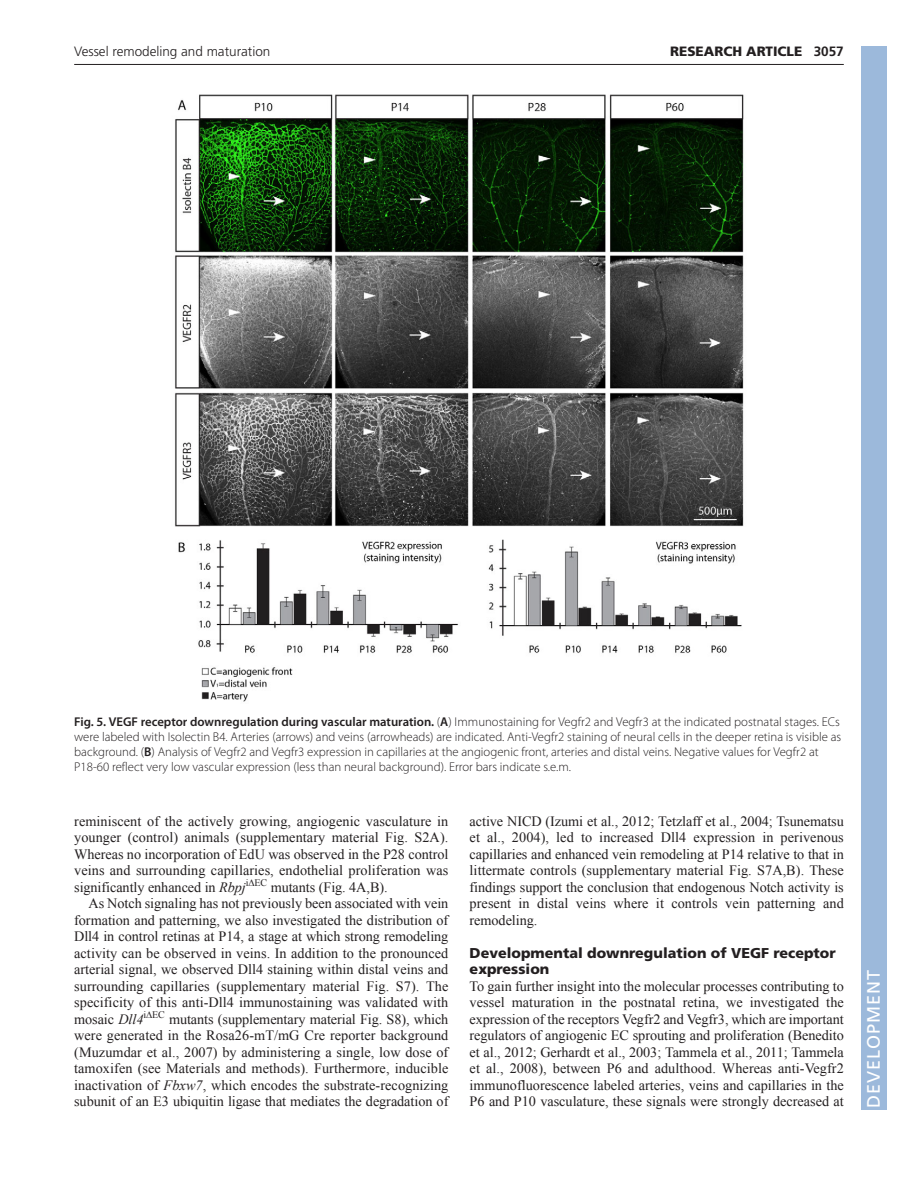
<style>
.page{position:relative;width:918px;height:1188px;background:#fff}
.page>*{position:absolute;margin:0;border:0;box-sizing:border-box;transform-origin:0 0}
.t1{font:18px "Frutiger LT Std";letter-spacing:.055em;color:#fff}
.t2{font:14.25px/16.5px "Times New Roman";color:#231f20;text-align:justify}
.t3{font:900 14.25px/16.5px "Frutiger LT Std";color:#231f20}
.t4{font:300 13.5px "Frutiger";color:#231f20}
.t5{font:900 13.5px "Frutiger LT Std";color:#231f20}
.t6{font:300 12.75px/15px "Myriad Pro";color:#231f20}
.s1{font-weight:700}
.s2{font-weight:600}
.s3{font-style:italic}
</style>
<div class="page">
<hr style="left:74px;top:64px;width:770px;height:1px;background:#231f20">
<img style="left:175px;top:94px;width:569px;height:608px">
<div style="left:861px;top:46px;width:25px;height:1064px;background:#9cb9db"></div>
<p class="t4" style="left:74px;top:46px;width:198px">Vessel remodeling and maturation</p>
<p class="t5" style="left:670px;top:46px;width:175px">RESEARCH ARTICLE <span class="s1">3057</span></p>
<p class="t6" style="left:74px;top:715px;width:769px"><span class="s2">Fig. 5. VEGF receptor downregulation during vascular maturation.</span> (<span class="s2">A</span>) Immunostaining for Vegfr2 and Vegfr3 at the indicated postnatal stages. ECs were labeled with Isolectin B4. Arteries (arrows) and veins (arrowheads) are indicated. Anti-Vegfr2 staining of neural cells in the deeper retina is visible as background. (<span class="s2">B</span>) Analysis of Vegfr2 and Vegfr3 expression in capillaries at the angiogenic front, arteries and distal veins. Negative values for Vegfr2 at P18-60 reflect very low vascular expression (less than neural background). Error bars indicate s.e.m.</p>
<p class="t2" style="left:74px;top:813px;width:376px">reminiscent of the actively growing, angiogenic vasculature in younger (control) animals (supplementary material Fig. S2A).<br>Whereas no incorporation of EdU was observed in the P28 control veins and surrounding capillaries, endothelial proliferation was significantly enhanced in <span class="s3">Rbpj</span><sup>i∆EC</sup> mutants (Fig. 4A,B).</p>
<p class="t2" style="left:74px;top:895px;width:376px;text-indent:14px">As Notch signaling has not previously been associated with vein formation and patterning, we also investigated the distribution of Dll4 in control retinas at P14, a stage at which strong remodeling activity can be observed in veins. In addition to the pronounced arterial signal, we observed Dll4 staining within distal veins and surrounding capillaries (supplementary material Fig. S7). The specificity of this anti-Dll4 immunostaining was validated with mosaic <span class="s3">Dll4</span><sup>i∆EC</sup> mutants (supplementary material Fig. S8), which were generated in the Rosa26-mT/mG Cre reporter background (Muzumdar et al., 2007) by administering a single, low dose of tamoxifen (see Materials and methods). Furthermore, inducible inactivation of <span class="s3">Fbxw7</span>, which encodes the substrate-recognizing subunit of an E3 ubiquitin ligase that mediates the degradation of</p>
<p class="t2" style="left:470px;top:813px;width:376px">active NICD (Izumi et al., 2012; Tetzlaff et al., 2004; Tsunematsu et al., 2004), led to increased Dll4 expression in perivenous capillaries and enhanced vein remodeling at P14 relative to that in littermate controls (supplementary material Fig. S7A,B). These findings support the conclusion that endogenous Notch activity is present in distal veins where it controls vein patterning and remodeling.</p>
<p class="t3" style="left:470px;top:946px;width:368px">Developmental downregulation of VEGF receptor expression</p>
<p class="t2" style="left:470px;top:978px;width:376px">To gain further insight into the molecular processes contributing to vessel maturation in the postnatal retina, we investigated the expression of the receptors Vegfr2 and Vegfr3, which are important regulators of angiogenic EC sprouting and proliferation (Benedito et al., 2012; Gerhardt et al., 2003; Tammela et al., 2011; Tammela et al., 2008), between P6 and adulthood. Whereas anti-Vegfr2 immunofluorescence labeled arteries, veins and capillaries in the P6 and P10 vasculature, these signals were strongly decreased at</p>
<p class="t1" style="left:863px;top:1108px;width:140px;rotate:-90deg">DEVELOPMENT</p>
</div>
